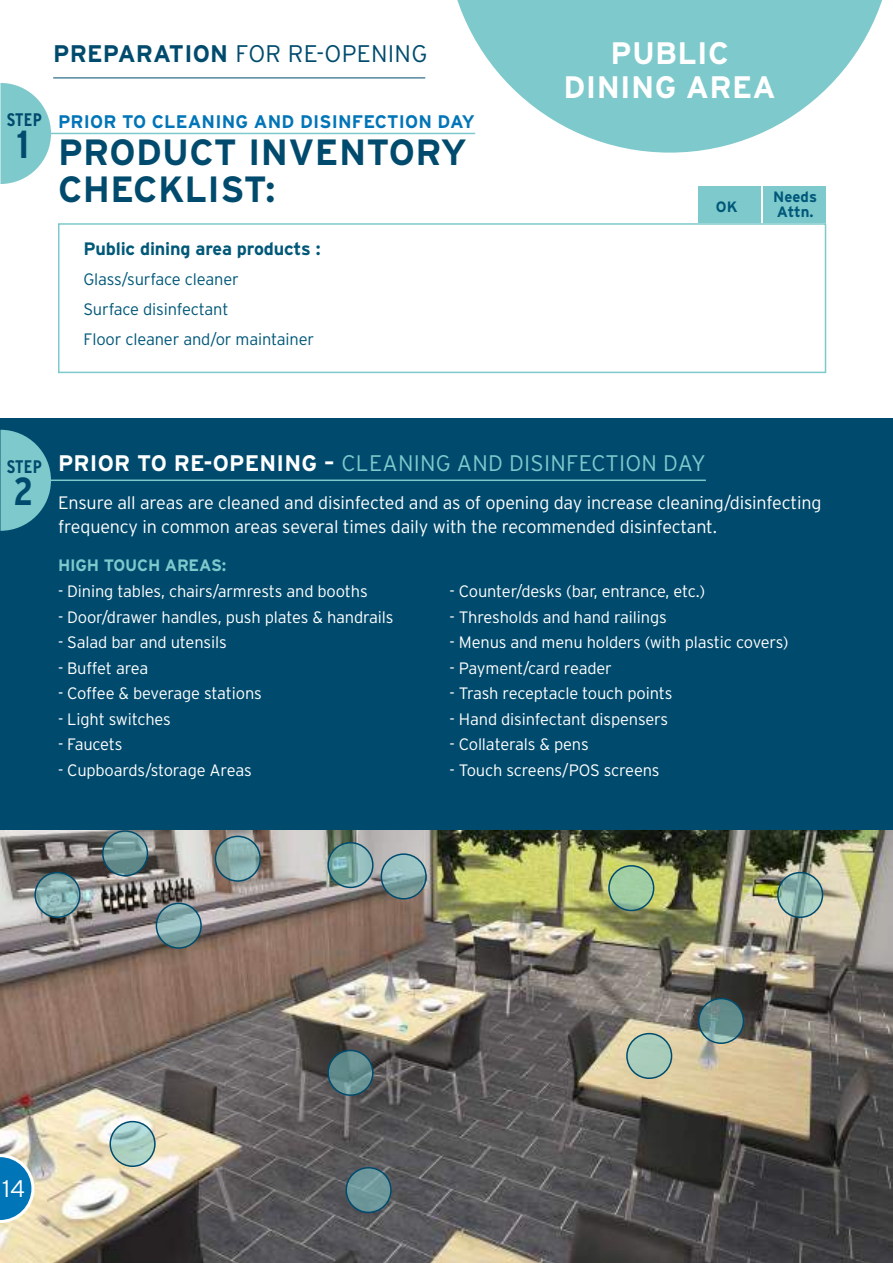
<style>
.page{position:relative;width:893px;height:1263px;background:#fff}
.page>*{position:absolute;margin:0;border:0;box-sizing:border-box;transform-origin:0 0}
.t1{font:700 condensed 39px "Interstate";color:#004b6d}
.t2{font:700 36.45px/36.8px "Interstate";letter-spacing:.01em;color:#004b6d}
.t3{font:700 31.05px/34.5px "Interstate";letter-spacing:.01em;color:#fff;text-align:center}
.t4{font:300 24px "Interstate";letter-spacing:.01em;color:#004b6d}
.t5{font:300 24px "Interstate";color:#fff}
.t6{font:300 22.5px "Interstate";letter-spacing:.01em;color:#7ec9cc}
.t7{font:700 18.15px "Interstate";letter-spacing:.01em;color:#0075b8}
.t8{font:700 condensed 18.15px "Interstate";letter-spacing:.01em;color:#004b6d}
.t9{font:300 18px/24px "Interstate";letter-spacing:-.01em;color:#fff}
.t10{font:700 18px "Interstate";letter-spacing:-.01em;color:#005879}
.t11{font:300 16.5px "Interstate";letter-spacing:-.01em;color:#fff}
.t12{font:300 16.5px/30px "Interstate";letter-spacing:-.01em;color:#005879}
.t13{font:700 16.5px "Interstate";letter-spacing:-.01em;color:#7ec9cc}
.t14{font:700 15px/15px "Interstate";color:#005879}
.s1{font-weight:700}
.s2{font-weight:700;color:#fff}
</style>
<div class="page">
<div style="left:0;top:418px;width:893px;height:412px;background:#004b6d"></div>
<img style="left:0;top:830px;width:893px;height:433px">
<svg style="left:446px;top:0;width:436px;height:153px;fill:#7ec9cc"></svg>
<div style="left:58px;top:223px;width:768px;height:150px;border:2px solid #7ec9cc"></div>
<div style="left:763px;top:186px;width:63px;height:37px;background:#7ec9cc"></div>
<div style="left:698px;top:186px;width:63px;height:37px;background:#7ec9cc"></div>
<hr style="left:53px;top:78px;width:372px;height:1px;background:#004b6d">
<svg style="left:0;top:1154px;width:34px;height:69px;background:#4f9ac0"></svg>
<svg style="left:110px;top:1121px;width:45px;height:45px"></svg>
<div style="left:109px;top:1121px;width:47px;height:46px;border:2px solid #004b6d;border-radius:50%"></div>
<svg style="left:778px;top:873px;width:44px;height:44px"></svg>
<div style="left:777px;top:872px;width:46px;height:46px;border:2px solid #004b6d;border-radius:50%"></div>
<svg style="left:35px;top:873px;width:45px;height:44px"></svg>
<div style="left:34px;top:872px;width:47px;height:46px;border:2px solid #004b6d;border-radius:50%"></div>
<svg style="left:381px;top:854px;width:45px;height:45px"></svg>
<div style="left:381px;top:853px;width:46px;height:46px;border:2px solid #004b6d;border-radius:50%"></div>
<svg style="left:328px;top:843px;width:45px;height:44px"></svg>
<div style="left:327px;top:842px;width:47px;height:46px;border:2px solid #004b6d;border-radius:50%"></div>
<svg style="left:328px;top:1050px;width:45px;height:45px"></svg>
<div style="left:327px;top:1050px;width:47px;height:46px;border:2px solid #004b6d;border-radius:50%"></div>
<svg style="left:156px;top:903px;width:45px;height:45px"></svg>
<div style="left:156px;top:902px;width:46px;height:47px;border:2px solid #004b6d;border-radius:50%"></div>
<svg style="left:103px;top:831px;width:44px;height:45px"></svg>
<div style="left:102px;top:830px;width:46px;height:46px;border:2px solid #004b6d;border-radius:50%"></div>
<svg style="left:215px;top:836px;width:45px;height:45px"></svg>
<div style="left:215px;top:836px;width:46px;height:46px;border:2px solid #004b6d;border-radius:50%"></div>
<svg style="left:627px;top:1033px;width:45px;height:45px"></svg>
<div style="left:626px;top:1033px;width:46px;height:46px;border:2px solid #004b6d;border-radius:50%"></div>
<svg style="left:699px;top:998px;width:44px;height:45px"></svg>
<div style="left:698px;top:998px;width:46px;height:46px;border:2px solid #004b6d;border-radius:50%"></div>
<svg style="left:346px;top:1168px;width:45px;height:44px"></svg>
<div style="left:345px;top:1167px;width:47px;height:46px;border:2px solid #004b6d;border-radius:50%"></div>
<svg style="left:609px;top:866px;width:45px;height:44px"></svg>
<div style="left:608px;top:865px;width:46px;height:46px;border:2px solid #004b6d;border-radius:50%"></div>
<svg style="left:0;top:83px;width:51px;height:101px"></svg>
<svg style="left:0;top:430px;width:51px;height:101px"></svg>
<hr style="left:38px;top:133px;width:437px;height:1px;background:#7ec9cc">
<hr style="left:38px;top:479px;width:668px;height:2px;background:#7ec9cc">
<p class="t8" style="left:7px;top:109px;width:36px">STEP</p>
<h1 class="t1" style="left:17px;top:123px;width:14px">1</h1>
<h3 class="t4" style="left:53px;top:39px;width:376px"><span class="s1">PREPARATION</span> FOR RE-OPENING</h3>
<h3 class="t3" style="left:564px;top:35px;width:214px">PUBLIC<br>DINING AREA</h3>
<p class="t7" style="left:58px;top:111px;width:418px">PRIOR TO CLEANING AND DISINFECTION DAY</p>
<h2 class="t2" style="left:58px;top:133px;width:410px">PRODUCT INVENTORY<br>CHECKLIST:</h2>
<p class="t10" style="left:84px;top:237px;width:239px">Public dining area products :</p>
<p class="t12" style="left:84px;top:264px;width:232px">Glass/surface cleaner<br>Surface disinfectant<br>Floor cleaner and/or maintainer</p>
<p class="t14" style="left:716px;top:199px;width:23px">OK</p>
<p class="t14" style="left:773px;top:189px;width:45px">Needs<br>Attn.</p>
<p class="t8" style="left:7px;top:456px;width:36px">STEP</p>
<h1 class="t1" style="left:14px;top:470px;width:22px">2</h1>
<h3 class="t6" style="left:58px;top:449px;width:649px"><span class="s2">PRIOR TO RE-OPENING –</span> CLEANING AND DISINFECTION DAY</h3>
<p class="t9" style="left:58px;top:490px;width:765px">Ensure all areas are cleaned and disinfected and as of opening day increase cleaning/disinfecting frequency in common areas several times daily with the recommended disinfectant.</p>
<p class="t13" style="left:58px;top:555px;width:170px">HIGH TOUCH AREAS:</p>
<p class="t11" style="left:58px;top:581px;width:311px">- Dining tables, chairs/armrests and booths</p>
<p class="t11" style="left:58px;top:607px;width:337px">- Door/drawer handles, push plates &amp; handrails</p>
<p class="t11" style="left:58px;top:632px;width:170px">- Salad bar and utensils</p>
<p class="t11" style="left:58px;top:658px;width:92px">- Buffet area</p>
<p class="t11" style="left:58px;top:683px;width:205px">- Coffee &amp; beverage stations</p>
<p class="t11" style="left:58px;top:709px;width:114px">- Light switches</p>
<p class="t11" style="left:58px;top:734px;width:66px">- Faucets</p>
<p class="t11" style="left:58px;top:760px;width:195px">- Cupboards/storage Areas</p>
<p class="t11" style="left:450px;top:581px;width:257px">- Counter/desks (bar, entrance, etc.)</p>
<p class="t11" style="left:450px;top:607px;width:219px">- Thresholds and hand railings</p>
<p class="t11" style="left:450px;top:632px;width:340px">- Menus and menu holders (with plastic covers)</p>
<p class="t11" style="left:450px;top:658px;width:164px">- Payment/card reader</p>
<p class="t11" style="left:450px;top:683px;width:224px">- Trash receptacle touch points</p>
<p class="t11" style="left:450px;top:709px;width:220px">- Hand disinfectant dispensers</p>
<p class="t11" style="left:450px;top:734px;width:141px">- Collaterals &amp; pens</p>
<p class="t11" style="left:450px;top:760px;width:211px">- Touch screens/POS screens</p>
<h3 class="t5" style="left:3px;top:1174px;width:24px">14</h3>
</div>
